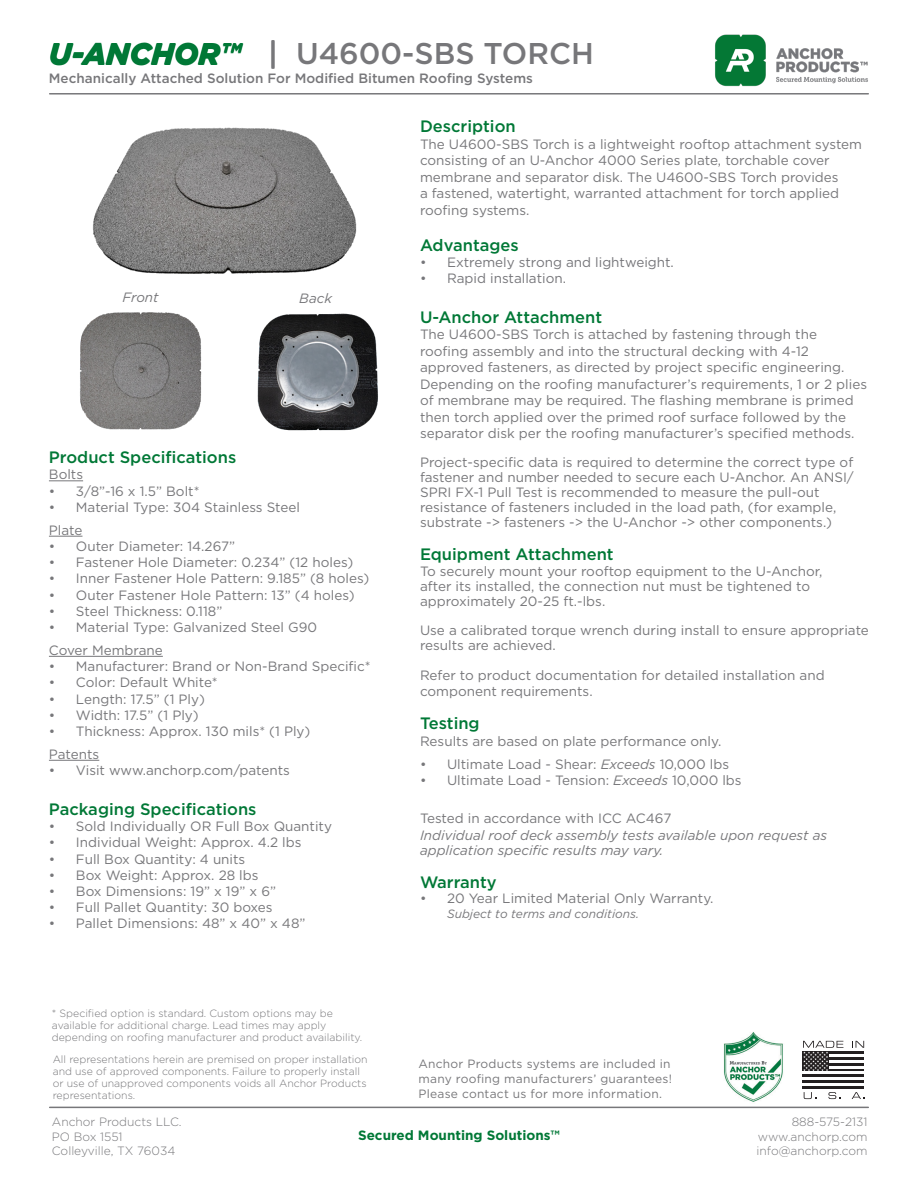
<style>
.page{position:relative;width:918px;height:1188px;background:#fff}
.page>*{position:absolute;margin:0;border:0;box-sizing:border-box;transform-origin:0 0}
.t1{font:500 30px "Gotham";color:#77777a}
.t2{font:500 16.5px "Gotham";color:#007836}
.t3{font:13.5px/16.5px "Gotham";color:#77777a}
.t4{font:italic 13.5px/15px "Gotham";color:#77777a}
.Tagline{font:500 13.5px "Gotham";color:#77777a}
.t5{font:13.5px "Gotham";color:#76767a}
.t6{font:700 13.5px "Gotham";color:#007836}
.t7{font:12px/15px "Gotham";letter-spacing:.02em;color:#77777a}
.t8{font:300 12px/14.4px "Gotham";color:#77777a}
.t9{font:italic 12px "Gotham";color:#77777a}
.t10{font:300 10.5px/12px "Gotham";color:#77777a}
.s1{font-weight:900;font-style:italic;color:#007836}
.s2{font-style:italic}
</style>
<div class="page">
<hr style="left:50px;top:93px;width:818px;height:2px;background:#77777a">
<img style="left:715px;top:34px;width:153px;height:53px">
<hr style="left:50px;top:1107px;width:818px;height:1px;background:#77777a">
<img style="left:724px;top:1032px;width:59px;height:70px">
<div style="left:803px;top:1051px;width:61px;height:38px;background:#231f20"></div>
<hr style="left:829px;top:1054px;width:35px;height:3px;background:#fff">
<hr style="left:829px;top:1060px;width:35px;height:3px;background:#fff">
<hr style="left:829px;top:1066px;width:35px;height:2px;background:#fff">
<hr style="left:803px;top:1071px;width:61px;height:3px;background:#fff">
<hr style="left:803px;top:1077px;width:61px;height:3px;background:#fff">
<hr style="left:803px;top:1083px;width:61px;height:3px;background:#fff">
<svg style="left:803px;top:1041px;width:40px;height:30px"></svg>
<svg style="left:852px;top:1041px;width:12px;height:7px"></svg>
<svg style="left:804px;top:1092px;width:13px;height:7px"></svg>
<svg style="left:828px;top:1092px;width:13px;height:7px"></svg>
<svg style="left:852px;top:1092px;width:13px;height:7px"></svg>
<hr style="left:49px;top:480px;width:34px;height:1px;background:#77777a">
<hr style="left:49px;top:536px;width:33px;height:1px;background:#77777a">
<hr style="left:49px;top:656px;width:114px;height:1px;background:#77777a">
<hr style="left:49px;top:760px;width:50px;height:1px;background:#77777a">
<img style="left:93px;top:127px;width:264px;height:147px">
<img style="left:257px;top:313px;width:121px;height:118px">
<img style="left:80px;top:312px;width:122px;height:118px">
<p class="t1" style="left:49px;top:34px;width:547px"><span class="s1">U-ANCHOR™</span> | U4600-SBS TORCH</p>
<p class="Tagline" style="left:49px;top:70px;width:486px">Mechanically Attached Solution For Modified Bitumen Roofing Systems</p>
<p class="t4" style="left:122px;top:289px;width:38px">Front</p>
<p class="t4" style="left:299px;top:290px;width:34px">Back</p>
<p class="t2" style="left:49px;top:447px;width:189px">Product Specifications</p>
<p class="t3" style="left:49px;top:466px;width:36px">Bolts</p>
<p class="t3" style="left:49px;top:482px;width:152px">• 3/8”-16 x 1.5” Bolt*</p>
<p class="t3" style="left:49px;top:499px;width:253px">• Material Type: 304 Stainless Steel</p>
<p class="t3" style="left:49px;top:522px;width:35px">Plate</p>
<p class="t3" style="left:49px;top:538px;width:188px">• Outer Diameter: 14.267”</p>
<p class="t3" style="left:49px;top:554px;width:306px">• Fastener Hole Diameter: 0.234” (12 holes)</p>
<p class="t3" style="left:49px;top:570px;width:322px">• Inner Fastener Hole Pattern: 9.185” (8 holes)</p>
<p class="t3" style="left:49px;top:586px;width:307px">• Outer Fastener Hole Pattern: 13” (4 holes)</p>
<p class="t3" style="left:49px;top:603px;width:175px">• Steel Thickness: 0.118”</p>
<p class="t3" style="left:49px;top:619px;width:270px">• Material Type: Galvanized Steel G90</p>
<p class="t3" style="left:49px;top:642px;width:115px">Cover Membrane</p>
<p class="t3" style="left:49px;top:658px;width:323px">• Manufacturer: Brand or Non-Brand Specific*</p>
<p class="t3" style="left:49px;top:674px;width:170px">• Color: Default White*</p>
<p class="t3" style="left:49px;top:690px;width:158px">• Length: 17.5” (1 Ply)</p>
<p class="t3" style="left:49px;top:706px;width:151px">• Width: 17.5” (1 Ply)</p>
<p class="t3" style="left:49px;top:723px;width:263px">• Thickness: Approx. 130 mils* (1 Ply)</p>
<p class="t3" style="left:49px;top:746px;width:52px">Patents</p>
<p class="t3" style="left:49px;top:762px;width:243px">• Visit www.anchorp.com/patents</p>
<p class="t2" style="left:49px;top:798px;width:209px">Packaging Specifications</p>
<p class="t3" style="left:49px;top:818px;width:285px">• Sold Individually OR Full Box Quantity</p>
<p class="t3" style="left:49px;top:834px;width:254px">• Individual Weight: Approx. 4.2 lbs</p>
<p class="t3" style="left:49px;top:850px;width:198px">• Full Box Quantity: 4 units</p>
<p class="t3" style="left:49px;top:867px;width:211px">• Box Weight: Approx. 28 lbs</p>
<p class="t3" style="left:49px;top:883px;width:229px">• Box Dimensions: 19” x 19” x 6”</p>
<p class="t3" style="left:49px;top:899px;width:225px">• Full Pallet Quantity: 30 boxes</p>
<p class="t3" style="left:49px;top:915px;width:258px">• Pallet Dimensions: 48” x 40” x 48”</p>
<p class="t2" style="left:420px;top:116px;width:97px">Description</p>
<p class="t3" style="left:420px;top:135px;width:444px">The U4600-SBS Torch is a lightweight rooftop attachment system consisting of an U-Anchor 4000 Series plate, torchable cover membrane and separator disk. The U4600-SBS Torch provides<br>a fastened, watertight, warranted attachment for torch applied roofing systems.</p>
<p class="t2" style="left:420px;top:234px;width:100px">Advantages</p>
<p class="t5" style="left:420px;top:253px;width:255px">• Extremely strong and lightweight.</p>
<p class="t5" style="left:420px;top:270px;width:148px">• Rapid installation.</p>
<p class="t2" style="left:420px;top:306px;width:184px">U-Anchor Attachment</p>
<p class="t3" style="left:420px;top:326px;width:449px">The U4600-SBS Torch is attached by fastening through the roofing assembly and into the structural decking with 4-12 approved fasteners, as directed by project specific engineering.<br>Depending on the roofing manufacturer’s requirements, 1 or 2 plies of membrane may be required. The flashing membrane is primed then torch applied over the primed roof surface followed by the separator disk per the roofing manufacturer’s specified methods.</p>
<p class="t3" style="left:420px;top:454px;width:435px;line-height:15px">Project-specific data is required to determine the correct type of fastener and number needed to secure each U-Anchor. An ANSI/ SPRI FX-1 Pull Test is recommended to measure the pull-out resistance of fasteners included in the load path, (for example, substrate -&gt; fasteners -&gt; the U-Anchor -&gt; other components.)</p>
<p class="t2" style="left:420px;top:543px;width:195px">Equipment Attachment</p>
<p class="t3" style="left:420px;top:564px;width:404px;line-height:15px">To securely mount your rooftop equipment to the U-Anchor, after its installed, the connection nut must be tightened to approximately 20-25 ft.-lbs.</p>
<p class="t3" style="left:420px;top:622px;width:450px;line-height:15px">Use a calibrated torque wrench during install to ensure appropriate results are achieved.</p>
<p class="t3" style="left:420px;top:667px;width:406px">Refer to product documentation for detailed installation and component requirements.</p>
<p class="t2" style="left:420px;top:713px;width:61px">Testing</p>
<p class="t3" style="left:420px;top:733px;width:303px">Results are based on plate performance only.</p>
<p class="t3" style="left:420px;top:756px;width:311px">• Ultimate Load - Shear: <span class="s2">Exceeds</span> 10,000 lbs</p>
<p class="t3" style="left:420px;top:772px;width:323px">• Ultimate Load - Tension: <span class="s2">Exceeds</span> 10,000 lbs</p>
<p class="t3" style="left:420px;top:810px;width:253px">Tested in accordance with ICC AC467</p>
<p class="t4" style="left:420px;top:827px;width:409px">Individual roof deck assembly tests available upon request as application specific results may vary.</p>
<p class="t2" style="left:420px;top:872px;width:78px">Warranty</p>
<p class="t3" style="left:420px;top:890px;width:295px">• 20 Year Limited Material Only Warranty.</p>
<p class="t9" style="left:447px;top:906px;width:194px">Subject to terms and conditions.</p>
<p class="t10" style="left:52px;top:1007px;width:312px">* Specified option is standard. Custom options may be available for additional charge. Lead times may apply depending on roofing manufacturer and product availability.</p>
<p class="t10" style="left:53px;top:1053px;width:317px">All representations herein are premised on proper installation and use of approved components. Failure to properly install or use of unapproved components voids all Anchor Products representations.</p>
<p class="t7" style="left:419px;top:1056px;width:255px">Anchor Products systems are included in many roofing manufacturers’ guarantees!<br>Please contact us for more information.</p>
<p class="t8" style="left:52px;top:1115px;width:131px">Anchor Products LLC.<br>PO Box 1551<br>Colleyville, TX 76034</p>
<p class="t8" style="left:757px;top:1115px;width:113px;text-align:justify;text-indent:35px">888-575-2131 www.anchorp.com info@anchorp.com</p>
<p class="t6" style="left:358px;top:1126px;width:203px">Secured Mounting Solutions™</p>
</div>
